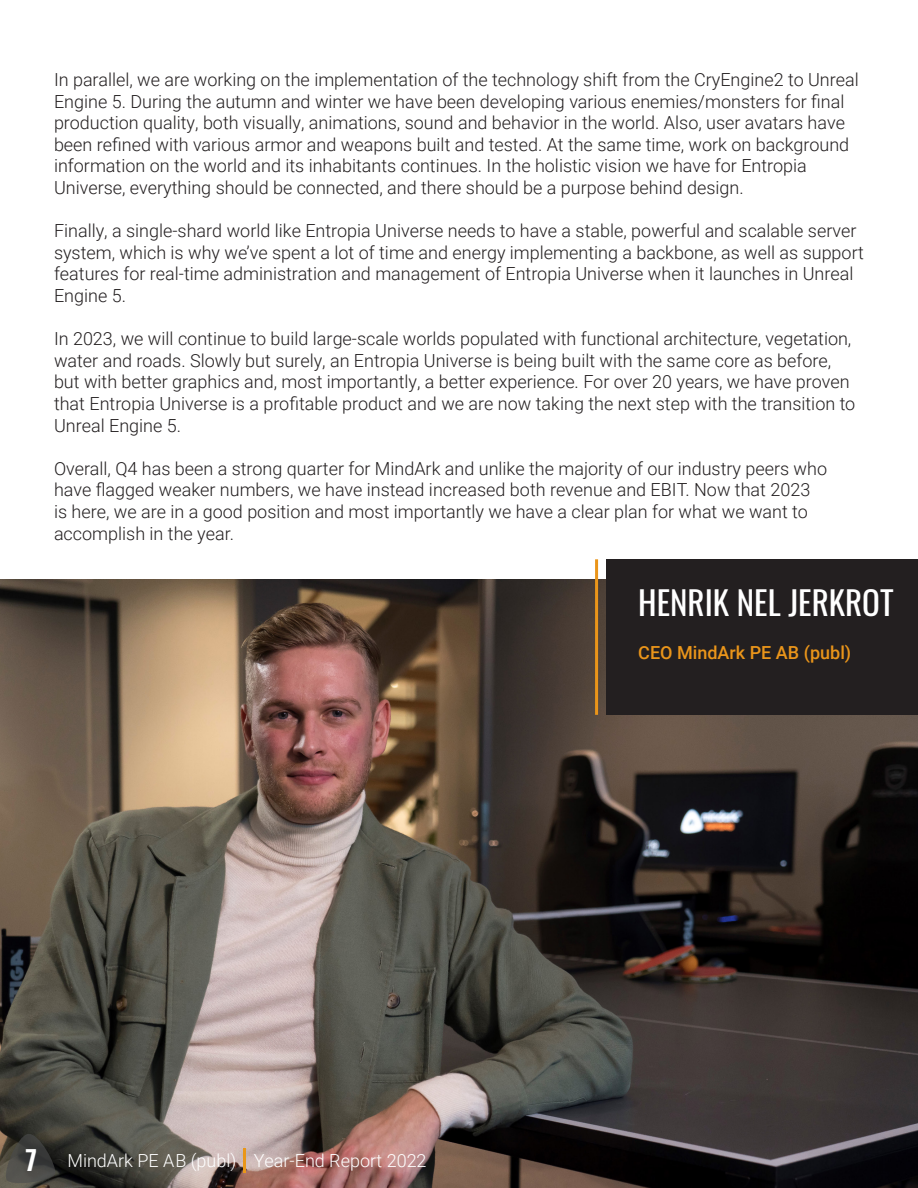
<style>
.page{position:relative;width:918px;height:1188px;background:#fff}
.page>*{position:absolute;margin:0;border:0;box-sizing:border-box;transform-origin:0 0}
.Subtitles{font:33px "Oswald";color:#fff}
.Main_text{font:300 18px/21.6px "Roboto";color:#231f20}
.t1{font:300 18px "Roboto";color:#fff}
.Main_text-2{font:500 18px "Roboto";color:#ea951a}
.s1{font-family:"Oswald";font-weight:400;font-size:27px}
</style>
<div class="page">
<img style="left:0;top:580px;width:918px;height:608px">
<div style="left:607px;top:559px;width:311px;height:156px;background:#231f20"></div>
<hr style="left:595px;top:559px;width:3px;height:156px;background:#ea951a">
<svg style="left:6px;top:1134px;width:52px;height:49px"></svg>
<hr style="left:243px;top:1149px;width:2px;height:24px;background:#ea9719">
<p class="Main_text" style="left:54px;top:68px;width:806px">In parallel, we are working on the implementation of the technology shift from the CryEngine2 to Unreal Engine 5. During the autumn and winter we have been developing various enemies/monsters for final production quality, both visually, animations, sound and behavior in the world. Also, user avatars have been refined with various armor and weapons built and tested. At the same time, work on background information on the world and its inhabitants continues. In the holistic vision we have for Entropia Universe, everything should be connected, and there should be a purpose behind design.</p>
<p class="Main_text" style="left:54px;top:219px;width:811px">Finally, a single-shard world like Entropia Universe needs to have a stable, powerful and scalable server system, which is why we’ve spent a lot of time and energy implementing a backbone, as well as support features for real-time administration and management of Entropia Universe when it launches in Unreal Engine 5.</p>
<p class="Main_text" style="left:54px;top:327px;width:803px">In 2023, we will continue to build large-scale worlds populated with functional architecture, vegetation, water and roads. Slowly but surely, an Entropia Universe is being built with the same core as before, but with better graphics and, most importantly, a better experience. For over 20 years, we have proven that Entropia Universe is a profitable product and we are now taking the next step with the transition to Unreal Engine 5.</p>
<p class="Main_text" style="left:54px;top:457px;width:775px">Overall, Q4 has been a strong quarter for MindArk and unlike the majority of our industry peers who have flagged weaker numbers, we have instead increased both revenue and EBIT. Now that 2023 is here, we are in a good position and most importantly we have a clear plan for what we want to accomplish in the year.</p>
<p class="t1" style="left:26px;top:1148px;width:403px"><span class="s1">7</span> MindArk PE AB (publ) Year-End Report 2022</p>
<p class="Subtitles" style="left:638px;top:573px;width:257px">HENRIK NEL JERKROT</p>
<p class="Main_text-2" style="left:638px;top:640px;width:215px">CEO MindArk PE AB (publ)</p>
</div>
